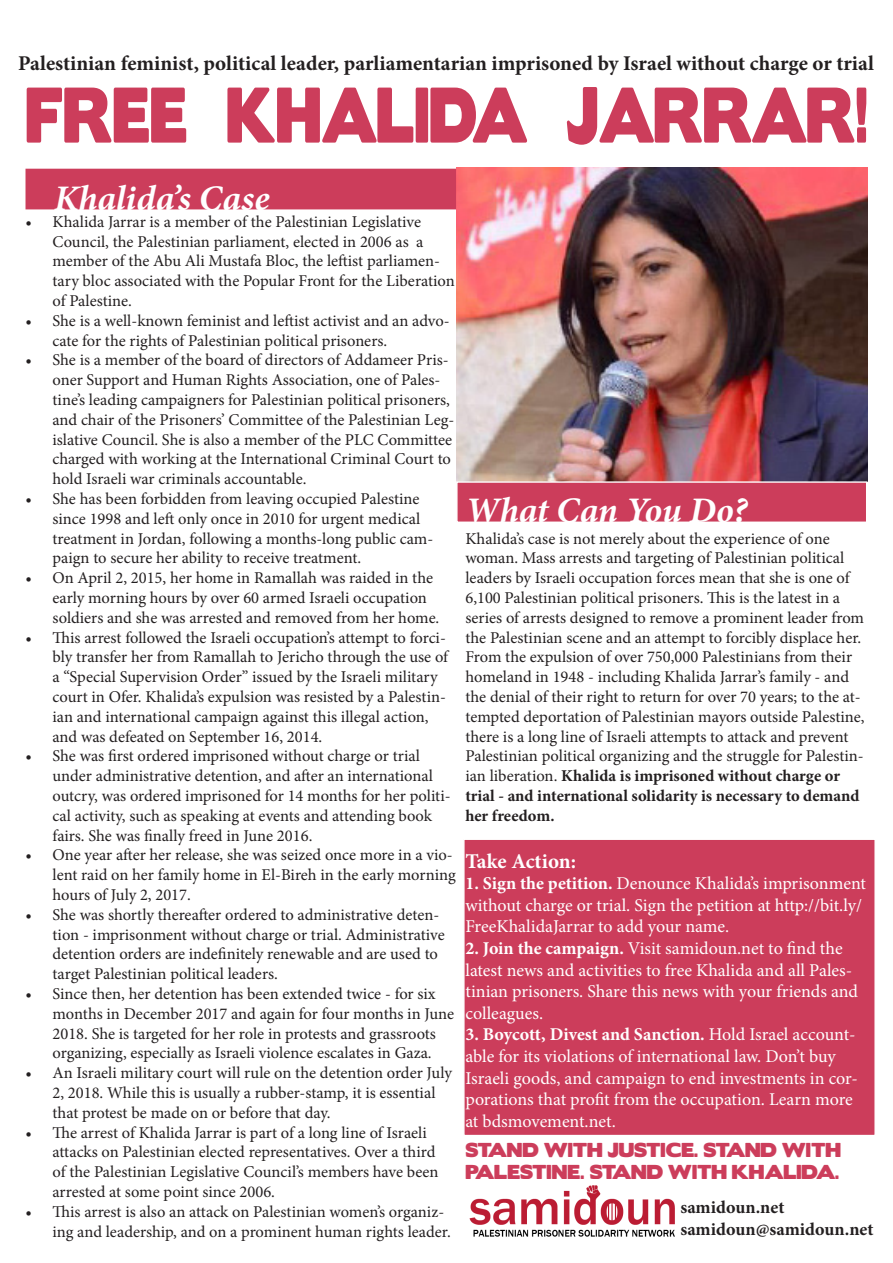
<style>
.page{position:relative;width:893px;height:1263px;background:#fff}
.page>*{position:absolute;margin:0;border:0;box-sizing:border-box;transform-origin:0 0}
.t1{font:70.2px "Boris Black Bloxx";color:#c00d32;scale:.75 1}
.t2{font:italic 700 36px "Minion Pro";color:#fff}
.t3{font:700 21px "Minion Pro";color:#231f20}
.t4{font:700 21px "Minion Pro";letter-spacing:-.005em;color:#fff}
.t5{font:18px/21.6px "Minion Pro";color:#fff}
.t6{font:18px/21.6px "Boris Black Bloxx";color:#c00d32}
.t7{font:700 18px "Minion Pro";color:#231f20}
.t8{font:16.5px/19.8px "Minion Pro";color:#231f20}
.s1{font-weight:700}
</style>
<div class="page">
<div style="left:463px;top:838px;width:413px;height:298px;background:#cc3d5b;border:2px solid #fff"></div>
<img style="left:456px;top:168px;width:411px;height:313px">
<div style="left:26px;top:169px;width:430px;height:40px;background:#cc3d5b"></div>
<div style="left:456px;top:481px;width:411px;height:42px;background:#cc3d5b;border:2px solid #fff"></div>
<img style="left:469px;top:1185px;width:206px;height:52px">
<p class="t3" style="left:18px;top:49px;width:857px">Palestinian feminist, political leader, parliamentarian imprisoned by Israel without charge or trial</p>
<h1 class="t1" style="left:26px;top:62px;width:1124px">FREE KHALIDA JARRAR!</h1>
<p class="t2" style="left:54px;top:173px;width:217px">Khalida’s Case</p>
<p class="t8" style="left:53px;top:212px;width:404px;text-indent:-27px">• Khalida Jarrar is a member of the Palestinian Legislative Council, the Palestinian parliament, elected in 2006 as a member of the Abu Ali Mustafa Bloc, the leftist parliamen&shy;tary bloc associated with the Popular Front for the Liberation of Palestine.</p>
<p class="t8" style="left:53px;top:311px;width:399px;text-indent:-27px">• She is a well-known feminist and leftist activist and an advo&shy;cate for the rights of Palestinian political prisoners.</p>
<p class="t8" style="left:53px;top:350px;width:403px;text-indent:-27px">• She is a member of the board of directors of Addameer Pris&shy;oner Support and Human Rights Association, one of Pales&shy;tine’s leading campaigners for Palestinian political prisoners, and chair of the Prisoners’ Committee of the Palestinian Leg&shy;islative Council. She is also a member of the PLC Committee charged with working at the International Criminal Court to hold Israeli war criminals accountable.</p>
<p class="t8" style="left:53px;top:489px;width:382px;text-indent:-27px">• She has been forbidden from leaving occupied Palestine since 1998 and left only once in 2010 for urgent medical treatment in Jordan, following a months-long public cam&shy;paign to secure her ability to receive treatment.</p>
<p class="t8" style="left:53px;top:568px;width:388px;text-indent:-27px">• On April 2, 2015, her home in Ramallah was raided in the early morning hours by over 60 armed Israeli occupation soldiers and she was arrested and removed from her home.</p>
<p class="t8" style="left:53px;top:627px;width:397px;text-indent:-27px">• This arrest followed the Israeli occupation’s attempt to forci&shy;bly transfer her from Ramallah to Jericho through the use of a “Special Supervision Order” issued by the Israeli military court in Ofer. Khalida’s expulsion was resisted by a Palestin&shy;ian and international campaign against this illegal action, and was defeated on September 16, 2014.</p>
<p class="t8" style="left:53px;top:746px;width:400px;text-indent:-27px">• She was first ordered imprisoned without charge or trial under administrative detention, and after an international outcry, was ordered imprisoned for 14 months for her politi&shy;cal activity, such as speaking at events and attending book fairs. She was finally freed in June 2016.</p>
<p class="t8" style="left:53px;top:845px;width:405px;text-indent:-27px">• One year after her release, she was seized once more in a vio&shy;lent raid on her family home in El-Bireh in the early morning hours of July 2, 2017.</p>
<p class="t8" style="left:53px;top:905px;width:394px;text-indent:-27px">• She was shortly thereafter ordered to administrative deten&shy;tion - imprisonment without charge or trial. Administrative detention orders are indefinitely renewable and are used to target Palestinian political leaders.</p>
<p class="t8" style="left:53px;top:984px;width:403px;text-indent:-27px">• Since then, her detention has been extended twice - for six months in December 2017 and again for four months in June 2018. She is targeted for her role in protests and grassroots organizing, especially as Israeli violence escalates in Gaza.</p>
<p class="t8" style="left:53px;top:1063px;width:401px;text-indent:-27px">• An Israeli military court will rule on the detention order July<br>2, 2018. While this is usually a rubber-stamp, it is essential that protest be made on or before that day.</p>
<p class="t8" style="left:53px;top:1122px;width:387px;text-indent:-27px">• The arrest of Khalida Jarrar is part of a long line of Israeli attacks on Palestinian elected representatives. Over a third of the Palestinian Legislative Council’s members have been arrested at some point since 2006.</p>
<p class="t8" style="left:53px;top:1202px;width:400px;text-indent:-27px">• This arrest is also an attack on Palestinian women’s organiz&shy;ing and leadership, and on a prominent human rights leader.</p>
<p class="t2" style="left:465px;top:485px;width:283px">What Can You Do?</p>
<p class="t8" style="left:465px;top:528px;width:401px">Khalida’s case is not merely about the experience of one woman. Mass arrests and targeting of Palestinian political leaders by Israeli occupation forces mean that she is one of 6,100 Palestinian political prisoners. This is the latest in a series of arrests designed to remove a prominent leader from the Palestinian scene and an attempt to forcibly displace her.<br>From the expulsion of over 750,000 Palestinians from their homeland in 1948 - including Khalida Jarrar’s family - and the denial of their right to return for over 70 years; to the at&shy;tempted deportation of Palestinian mayors outside Palestine, there is a long line of Israeli attempts to attack and prevent Palestinian political organizing and the struggle for Palestin&shy;ian liberation. <span class="s1">Khalida is imprisoned without charge or trial - and international solidarity is necessary to demand her freedom.</span></p>
<p class="t4" style="left:465px;top:846px;width:112px">Take Action:</p>
<p class="t5" style="left:465px;top:873px;width:402px"><span class="s1">1. Sign the petition.</span> Denounce Khalida’s imprisonment without charge or trial. Sign the petition at http://bit.ly/<br>FreeKhalidaJarrar to add your name.</p>
<p class="t5" style="left:465px;top:937px;width:394px"><span class="s1">2. Join the campaign.</span> Visit samidoun.net to find the latest news and activities to free Khalida and all Pales&shy;tinian prisoners. Share this news with your friends and colleagues.</p>
<p class="t5" style="left:465px;top:1024px;width:394px"><span class="s1">3. Boycott, Divest and Sanction.</span> Hold Israel account&shy;able for its violations of international law. Don’t buy Israeli goods, and campaign to end investments in cor&shy;porations that profit from the occupation. Learn more at bdsmovement.net.</p>
<p class="t6" style="left:465px;top:1140px;width:377px">STAND WITH JUSTICE. STAND WITH<br>PALESTINE. STAND WITH KHALIDA.</p>
<p class="t7" style="left:680px;top:1194px;width:106px">samidoun.net</p>
<p class="t7" style="left:680px;top:1216px;width:195px">samidoun@samidoun.net</p>
</div>
